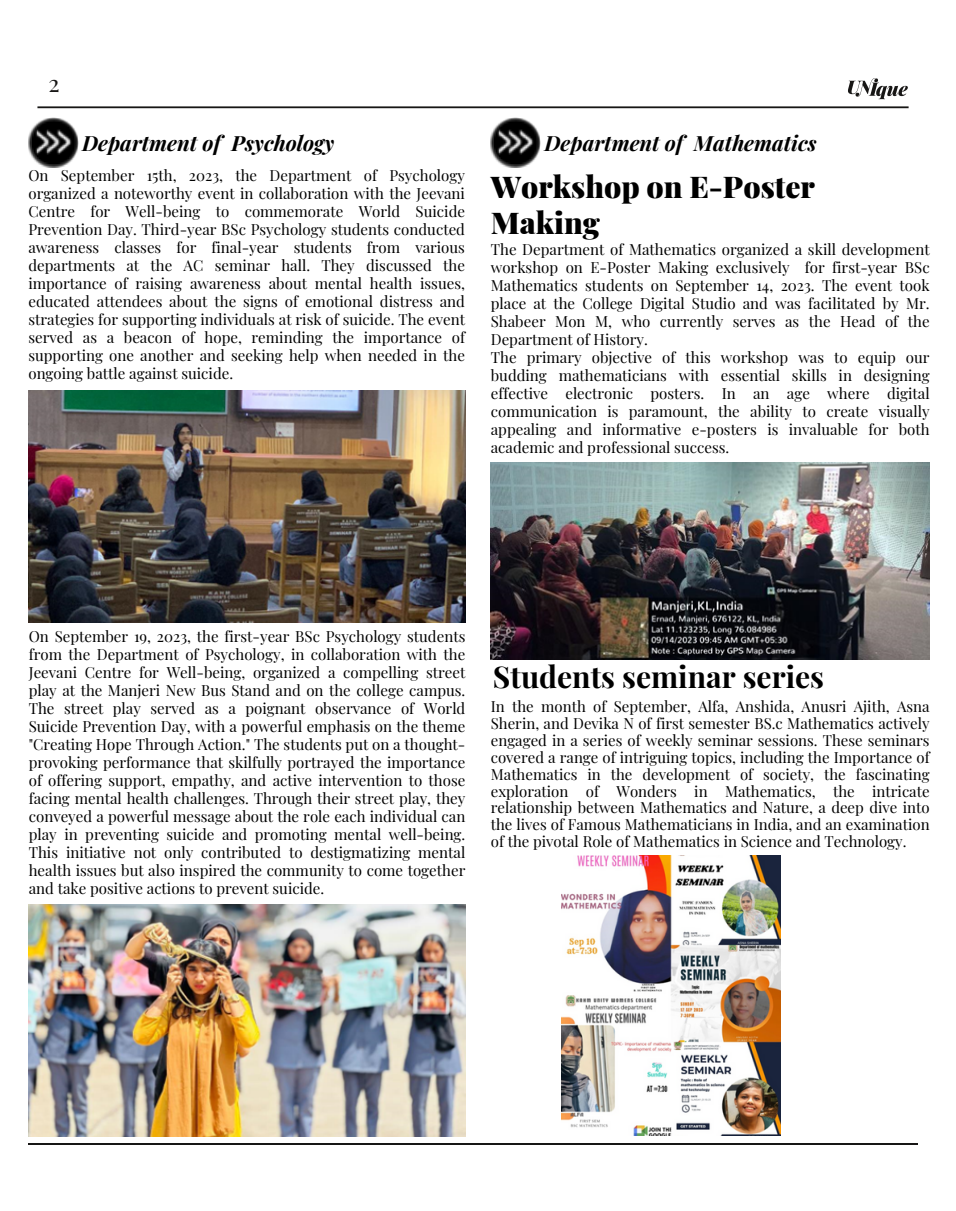
<style>
.page{position:relative;width:956px;height:1211px;background:#fff}
.page>*{position:absolute;margin:0;border:0;box-sizing:border-box;transform-origin:0 0}
.t1{font:900 30px/36px "Playfair Display";color:#000}
.t2{font:700 30px "Playfair Display";color:#000}
.t3{font:23.25px "Playfair Display";color:#171615}
.t4{font:italic 700 21px "Playfair Display";color:#000}
.t5{font:15px/18px "Playfair Display";color:#000;text-align:justify}
</style>
<div class="page">
<hr style="left:28px;top:1142px;width:889px;height:2px;background:#171615">
<img style="left:45px;top:167px;width:17px;height:1px">
<img style="left:28px;top:117px;width:50px;height:50px">
<img style="left:35px;top:129px;width:36px;height:26px">
<img style="left:29px;top:390px;width:436px;height:232px">
<img style="left:28px;top:905px;width:437px;height:231px">
<img style="left:507px;top:167px;width:17px;height:1px">
<img style="left:490px;top:117px;width:50px;height:50px">
<img style="left:497px;top:129px;width:36px;height:26px">
<img style="left:490px;top:462px;width:439px;height:197px">
<img style="left:561px;top:855px;width:219px;height:280px">
<hr style="left:37px;top:106px;width:871px;height:2px;background:#171615">
<svg style="left:848px;top:78px;width:59px;height:21px"></svg>
<p class="t3" style="left:48px;top:66px;width:13px">2</p>
<p class="t4" style="left:82px;top:128px;width:253px">Department of Psychology</p>
<p class="t4" style="left:544px;top:128px;width:273px">Department of Mathematics</p>
<p class="t5" style="left:28px;top:166px;width:438px">On September 15th, 2023, the Department of Psychology organized a noteworthy event in collaboration with the Jeevani Centre for Well-being to commemorate World Suicide Prevention Day. Third-year BSc Psychology students conducted awareness classes for final-year students from various departments at the AC seminar hall. They discussed the importance of raising awareness about mental health issues, educated attendees about the signs of emotional distress and strategies for supporting individuals at risk of suicide. The event served as a beacon of hope, reminding the importance of supporting one another and seeking help when needed in the ongoing battle against suicide.</p>
<p class="t1" style="left:490px;top:168px;width:325px">Workshop on E-Poster<br>Making</p>
<p class="t5" style="left:490px;top:240px;width:440px">The Department of Mathematics organized a skill development workshop on E-Poster Making exclusively for first-year BSc Mathematics students on September 14, 2023. The event took place at the College Digital Studio and was facilitated by Mr.<br>Shabeer Mon M, who currently serves as the Head of the Department of History.</p>
<p class="t5" style="left:490px;top:348px;width:440px">The primary objective of this workshop was to equip our budding mathematicians with essential skills in designing effective electronic posters. In an age where digital communication is paramount, the ability to create visually appealing and informative e-posters is invaluable for both academic and professional success.</p>
<p class="t5" style="left:29px;top:626px;width:438px">On September 19, 2023, the first-year BSc Psychology students from the Department of Psychology, in collaboration with the Jeevani Centre for Well-being, organized a compelling street play at the Manjeri New Bus Stand and on the college campus.<br>The street play served as a poignant observance of World Suicide Prevention Day, with a powerful emphasis on the theme "Creating Hope Through Action." The students put on a thought&shy;provoking performance that skilfully portrayed the importance of offering support, empathy, and active intervention to those facing mental health challenges. Through their street play, they conveyed a powerful message about the role each individual can play in preventing suicide and promoting mental well-being.<br>This initiative not only contributed to destigmatizing mental health issues but also inspired the community to come together and take positive actions to prevent suicide.</p>
<p class="t2" style="left:493px;top:656px;width:332px">Students seminar series</p>
<p class="t5" style="left:490px;top:697px;width:440px;line-height:16.8px">In the month of September, Alfa, Anshida, Anusri Ajith, Asna Sherin, and Devika N of first semester BS.c Mathematics actively engaged in a series of weekly seminar sessions. These seminars covered a range of intriguing topics, including the Importance of Mathematics in the development of society, the fascinating exploration of Wonders in Mathematics, the intricate relationship between Mathematics and Nature, a deep dive into the lives of Famous Mathematicians in India, and an examination of the pivotal Role of Mathematics in Science and Technology.</p>
</div>
